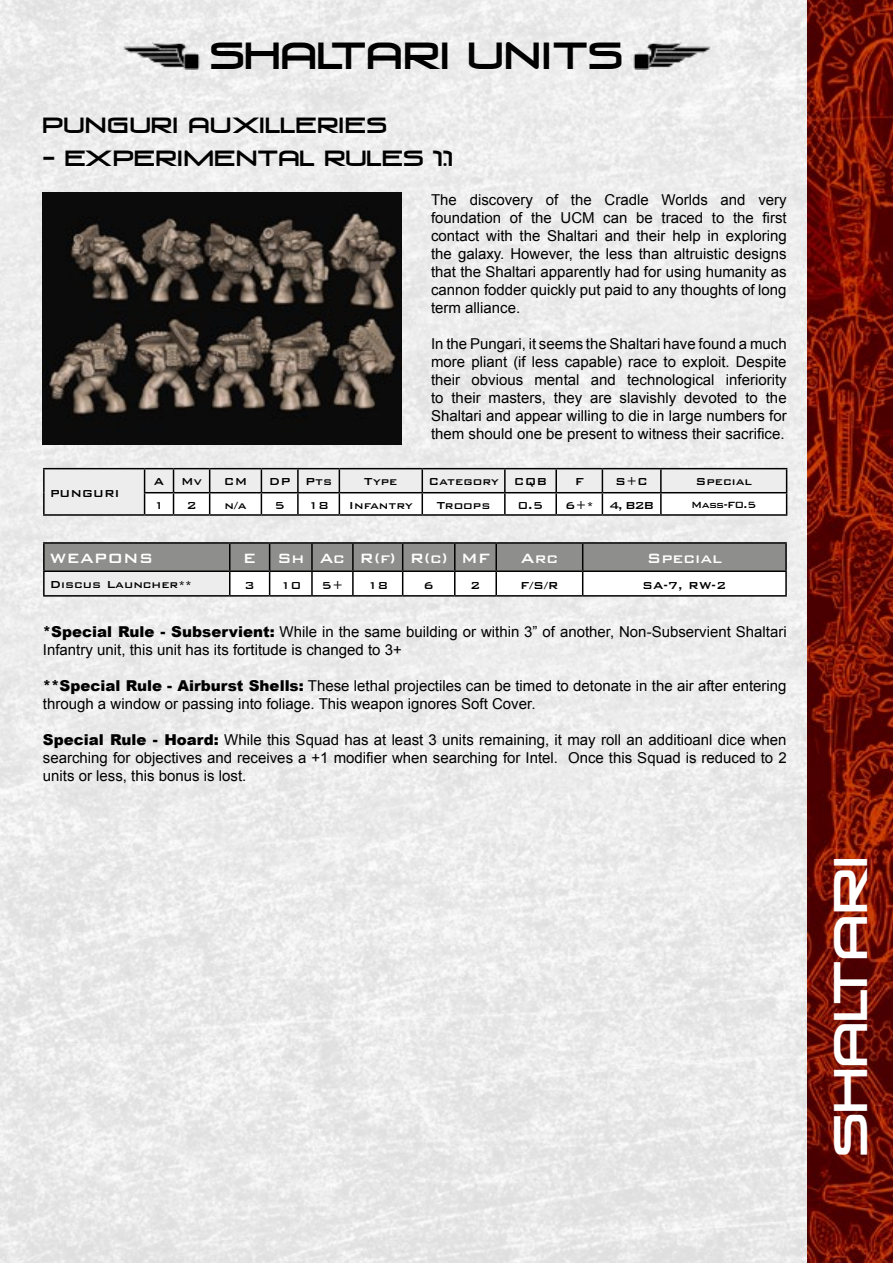
<style>
.page{position:relative;width:893px;height:1263px;background:#fff}
.page>*{position:absolute;margin:0;border:0;box-sizing:border-box;transform-origin:0 0}
.t1{font:45px "Venus Rising";color:#fff}
.t2{font:36px "Venus Rising";color:#000}
.t3{font:21px "Venus Rising";color:#000}
.t4{font:500 18px "Bank Gothic BT";color:#fff}
.t5{font:15px/18px "Arial";color:#000;text-align:justify}
.t6{font:500 13.5px "Bank Gothic BT";color:#000}
.t7{font:500 13.5px "Bank Gothic BT";letter-spacing:-.025em;color:#000}
.t8{font:500 12px "Bank Gothic BT";letter-spacing:-.04em;color:#000}
.s1{font-weight:900}
</style>
<div class="page">
<img style="left:0;top:0;width:808px;height:1263px">
<img style="left:808px;top:0;width:85px;height:1263px">
<hr style="left:43px;top:542px;width:187px;height:2px;background:#000">
<hr style="left:43px;top:544px;width:2px;height:26px;background:#000">
<hr style="left:230px;top:542px;width:40px;height:2px;background:#000">
<hr style="left:270px;top:542px;width:42px;height:2px;background:#000">
<hr style="left:312px;top:542px;width:41px;height:2px;background:#000">
<hr style="left:353px;top:542px;width:50px;height:2px;background:#000">
<hr style="left:403px;top:542px;width:52px;height:2px;background:#000">
<hr style="left:455px;top:542px;width:41px;height:2px;background:#000">
<hr style="left:496px;top:542px;width:87px;height:2px;background:#000">
<hr style="left:583px;top:542px;width:204px;height:2px;background:#000">
<hr style="left:785px;top:544px;width:2px;height:26px;background:#000">
<hr style="left:43px;top:570px;width:187px;height:2px;background:#000">
<hr style="left:43px;top:572px;width:2px;height:23px;background:#000">
<hr style="left:583px;top:570px;width:204px;height:2px;background:#000">
<svg style="left:44px;top:543px;width:742px;height:52px"></svg>
<hr style="left:785px;top:572px;width:2px;height:23px;background:#000">
<hr style="left:43px;top:595px;width:187px;height:2px;background:#000">
<hr style="left:230px;top:595px;width:40px;height:2px;background:#000">
<hr style="left:270px;top:595px;width:42px;height:2px;background:#000">
<hr style="left:312px;top:595px;width:41px;height:2px;background:#000">
<hr style="left:353px;top:595px;width:50px;height:2px;background:#000">
<hr style="left:403px;top:595px;width:52px;height:2px;background:#000">
<hr style="left:455px;top:595px;width:41px;height:2px;background:#000">
<hr style="left:496px;top:595px;width:87px;height:2px;background:#000">
<hr style="left:583px;top:595px;width:204px;height:2px;background:#000">
<img style="left:122px;top:43px;width:78px;height:26px">
<img style="left:634px;top:43px;width:77px;height:26px">
<img style="left:43px;top:192px;width:358px;height:253px">
<div style="left:44px;top:469px;width:101px;height:46px;background:#ededed"></div>
<hr style="left:43px;top:468px;width:102px;height:1px;background:#000">
<hr style="left:43px;top:469px;width:2px;height:24px;background:#000">
<hr style="left:43px;top:493px;width:2px;height:21px;background:#000">
<svg style="left:144px;top:468px;width:643px;height:46px"></svg>
<hr style="left:43px;top:514px;width:102px;height:2px;background:#000">
<hr style="left:145px;top:514px;width:29px;height:2px;background:#000">
<hr style="left:174px;top:514px;width:36px;height:2px;background:#000">
<hr style="left:210px;top:514px;width:51px;height:2px;background:#000">
<hr style="left:261px;top:514px;width:37px;height:2px;background:#000">
<hr style="left:298px;top:514px;width:41px;height:2px;background:#000">
<hr style="left:339px;top:514px;width:83px;height:2px;background:#000">
<hr style="left:422px;top:514px;width:83px;height:2px;background:#000">
<hr style="left:505px;top:514px;width:51px;height:2px;background:#000">
<hr style="left:556px;top:514px;width:46px;height:2px;background:#000">
<hr style="left:602px;top:514px;width:59px;height:2px;background:#000">
<hr style="left:661px;top:514px;width:126px;height:2px;background:#000">
<h2 class="t2" style="left:209px;top:36px;width:414px">SHALTARI UNITS</h2>
<h3 class="t3" style="left:43px;top:113px;width:345px">PUNGURI AUXILLERIES</h3>
<h3 class="t3" style="left:43px;top:147px;width:411px">- EXPERIMENTAL RULES 1.1</h3>
<p class="t7" style="left:50px;top:486px;width:71px">PUNGURI</p>
<p class="t5" style="left:431px;top:190px;width:357px">The discovery of the Cradle Worlds and very foundation of the UCM can be traced to the first contact with the Shaltari and their help in exploring the galaxy. However, the less than altruistic designs that the Shaltari apparently had for using humanity as cannon fodder quickly put paid to any thoughts of long term alliance.</p>
<p class="t5" style="left:431px;top:334px;width:357px">In the Pungari, it seems the Shaltari have found a much more pliant (if less capable) race to exploit. Despite their obvious mental and technological inferiority to their masters, they are slavishly devoted to the Shaltari and appear willing to die in large numbers for them should one be present to witness their sacrifice.</p>
<p class="t6" style="left:154px;top:474px;width:50px">A Mv</p>
<p class="t6" style="left:224px;top:474px;width:25px">CM</p>
<p class="t6" style="left:269px;top:474px;width:65px">DP Pts</p>
<p class="t6" style="left:364px;top:474px;width:35px">Type</p>
<p class="t6" style="left:428px;top:474px;width:120px">Category CQB</p>
<p class="t6" style="left:575px;top:474px;width:11px">F</p>
<p class="t6" style="left:615px;top:474px;width:34px">S+C</p>
<p class="t6" style="left:695px;top:474px;width:58px">Special</p>
<p class="t6" style="left:154px;top:498px;width:12px">1</p>
<p class="t6" style="left:186px;top:498px;width:12px">2</p>
<p class="t6" style="left:224px;top:498px;width:24px">n/a</p>
<p class="t6" style="left:274px;top:498px;width:12px">5</p>
<p class="t6" style="left:308px;top:498px;width:22px">18</p>
<p class="t6" style="left:349px;top:498px;width:65px">Infantry</p>
<p class="t6" style="left:437px;top:498px;width:55px">Troops</p>
<p class="t6" style="left:518px;top:498px;width:27px">0.5</p>
<p class="t6" style="left:565px;top:498px;width:91px">6+* 4, B2B</p>
<p class="t8" style="left:691px;top:498px;width:67px">Mass-F0.5</p>
<p class="t4" style="left:50px;top:548px;width:105px">WEAPONS</p>
<p class="t4" style="left:243px;top:548px;width:248px">E Sh Ac R(f) R(c) MF</p>
<p class="t4" style="left:521px;top:548px;width:39px">Arc</p>
<p class="t4" style="left:647px;top:548px;width:77px">Special</p>
<p class="t6" style="left:50px;top:576px;width:143px">Discus Launcher**</p>
<p class="t6" style="left:244px;top:578px;width:12px">3</p>
<p class="t6" style="left:280px;top:578px;width:22px">10</p>
<p class="t6" style="left:322px;top:578px;width:23px">5+</p>
<p class="t6" style="left:367px;top:578px;width:22px">18</p>
<p class="t6" style="left:423px;top:578px;width:12px">6</p>
<p class="t6" style="left:470px;top:578px;width:12px">2</p>
<p class="t6" style="left:520px;top:578px;width:40px">F/S/R</p>
<p class="t6" style="left:642px;top:578px;width:86px">SA-7, RW-2</p>
<p class="t5" style="left:43px;top:622px;width:745px"><span class="s1">*Special Rule - Subservient:</span> While in the same building or within 3” of another, Non-Subservient Shaltari<br>Infantry unit, this unit has its fortitude is changed to 3+</p>
<p class="t5" style="left:43px;top:676px;width:745px"><span class="s1">**Special Rule - Airburst Shells:</span> These lethal projectiles can be timed to detonate in the air after entering through a window or passing into foliage. This weapon ignores Soft Cover.</p>
<p class="t5" style="left:43px;top:730px;width:745px"><span class="s1">Special Rule - Hoard:</span> While this Squad has at least 3 units remaining, it may roll an additioanl dice when searching for objectives and receives a +1 modifier when searching for Intel. Once this Squad is reduced to 2 units or less, this bonus is lost.</p>
<h1 class="t1" style="left:826px;top:1157px;width:304px;rotate:-90deg">SHALTARI</h1>
</div>
